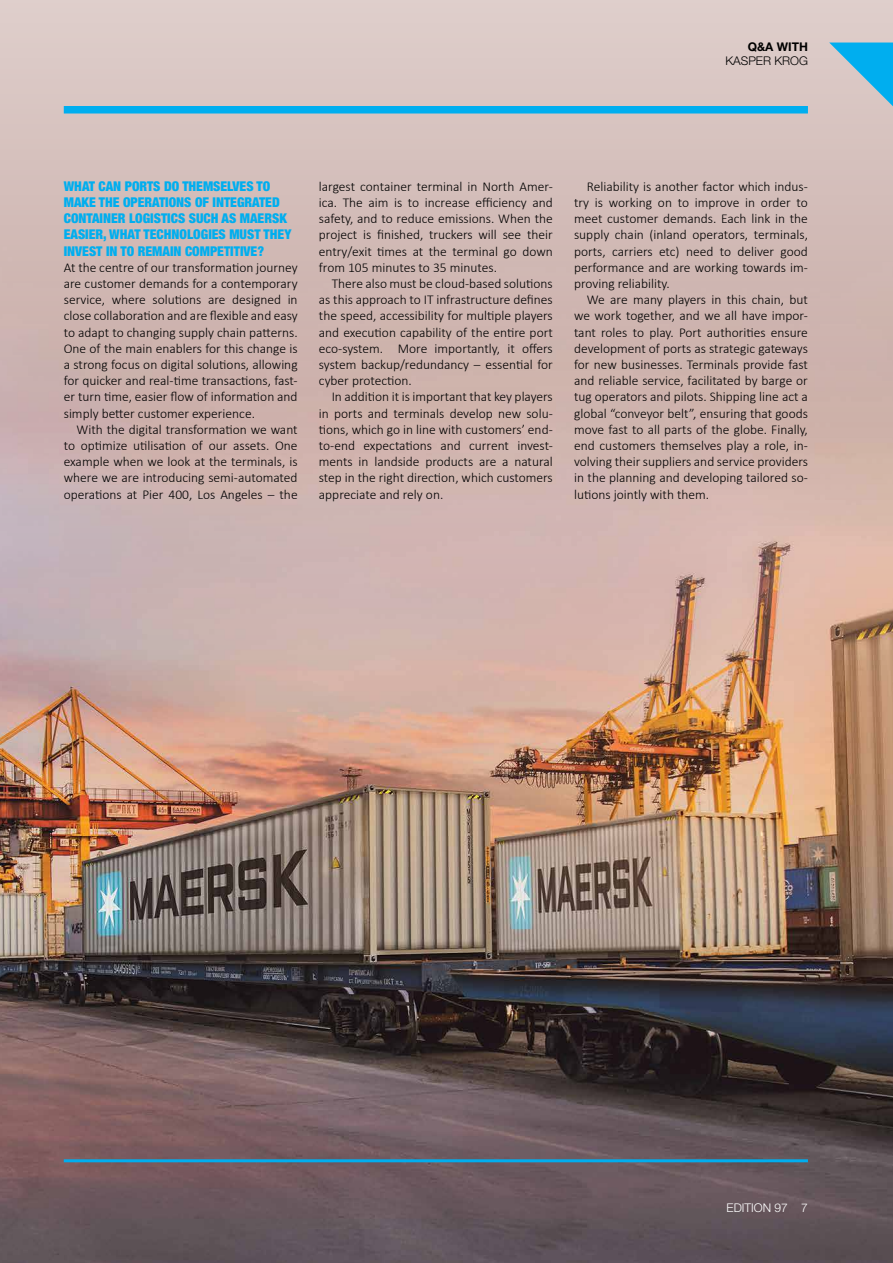
<style>
.page{position:relative;width:893px;height:1263px;background:#fff}
.page>*{position:absolute;margin:0;border:0;box-sizing:border-box;transform-origin:0 0}
.t1{font:300 13.5px/16.2px "Calibri";color:#000;text-align:justify}
.t2{font:900 condensed 13.5px/16.2px "Helvetica Neue LT Std";color:#00aeef}
.t3{font:300 12px "Helvetica Neue LT Std";color:#000}
.t4{font:300 12px "Helvetica Neue LT Std";color:#fff}
.t5{font:700 12px "Helvetica Neue LT Std";color:#000}
</style>
<div class="page">
<img style="left:0;top:0;width:893px;height:1263px">
<svg style="left:829px;top:43px;width:64px;height:76px;background:#7fbcd5"></svg>
<div style="left:64px;top:106px;width:744px;height:7px;background:#00aeef"></div>
<hr style="left:64px;top:1159px;width:744px;height:3px;background:#00aeef">
<p class="t5" style="left:748px;top:39px;width:62px">Q&amp;A WITH</p>
<p class="t3" style="left:725px;top:54px;width:84px">KASPER KROG</p>
<p class="t2" style="left:64px;top:178px;width:229px">WHAT CAN PORTS DO THEMSELVES TO MAKE THE OPERATIONS OF INTEGRATED CONTAINER LOGISTICS SUCH AS MAERSK EASIER, WHAT TECHNOLOGIES MUST THEY INVEST IN TO REMAIN COMPETITIVE?</p>
<p class="t1" style="left:64px;top:259px;width:235px">At the centre of our transformation journey are customer demands for a contemporary service, where solutions are designed in close collaboration and are flexible and easy to adapt to changing supply chain patterns.<br>One of the main enablers for this change is a strong focus on digital solutions, allowing for quicker and real-time transactions, fast&shy;er turn time, easier flow of information and simply better customer experience.</p>
<p class="t1" style="left:64px;top:421px;width:235px;text-indent:13px">With the digital transformation we want to optimize utilisation of our assets. One example when we look at the terminals, is where we are introducing semi-automated operations at Pier 400, Los Angeles – the</p>
<p class="t1" style="left:319px;top:178px;width:235px">largest container terminal in North Amer&shy;ica. The aim is to increase efficiency and safety, and to reduce emissions. When the project is finished, truckers will see their entry/exit times at the terminal go down from 105 minutes to 35 minutes.</p>
<p class="t1" style="left:319px;top:275px;width:235px;text-indent:13px">There also must be cloud-based solutions as this approach to IT infrastructure defines the speed, accessibility for multiple players and execution capability of the entire port eco-system. More importantly, it offers system backup/redundancy – essential for cyber protection.</p>
<p class="t1" style="left:319px;top:389px;width:235px;text-indent:13px">In addition it is important that key players in ports and terminals develop new solu&shy;tions, which go in line with customers’ end&shy;to-end expectations and current invest&shy;ments in landside products are a natural step in the right direction, which customers appreciate and rely on.</p>
<p class="t1" style="left:574px;top:178px;width:235px;text-indent:13px">Reliability is another factor which indus&shy;try is working on to improve in order to meet customer demands. Each link in the supply chain (inland operators, terminals, ports, carriers etc) need to deliver good performance and are working towards im&shy;proving reliability.</p>
<p class="t1" style="left:574px;top:291px;width:235px;text-indent:13px">We are many players in this chain, but we work together, and we all have impor&shy;tant roles to play. Port authorities ensure development of ports as strategic gateways for new businesses. Terminals provide fast and reliable service, facilitated by barge or tug operators and pilots. Shipping line act a global “conveyor belt”, ensuring that goods move fast to all parts of the globe. Finally, end customers themselves play a role, in&shy;volving their suppliers and service providers in the planning and developing tailored so&shy;lutions jointly with them.</p>
<p class="t4" style="left:727px;top:1200px;width:83px">EDITION 97 7</p>
</div>
